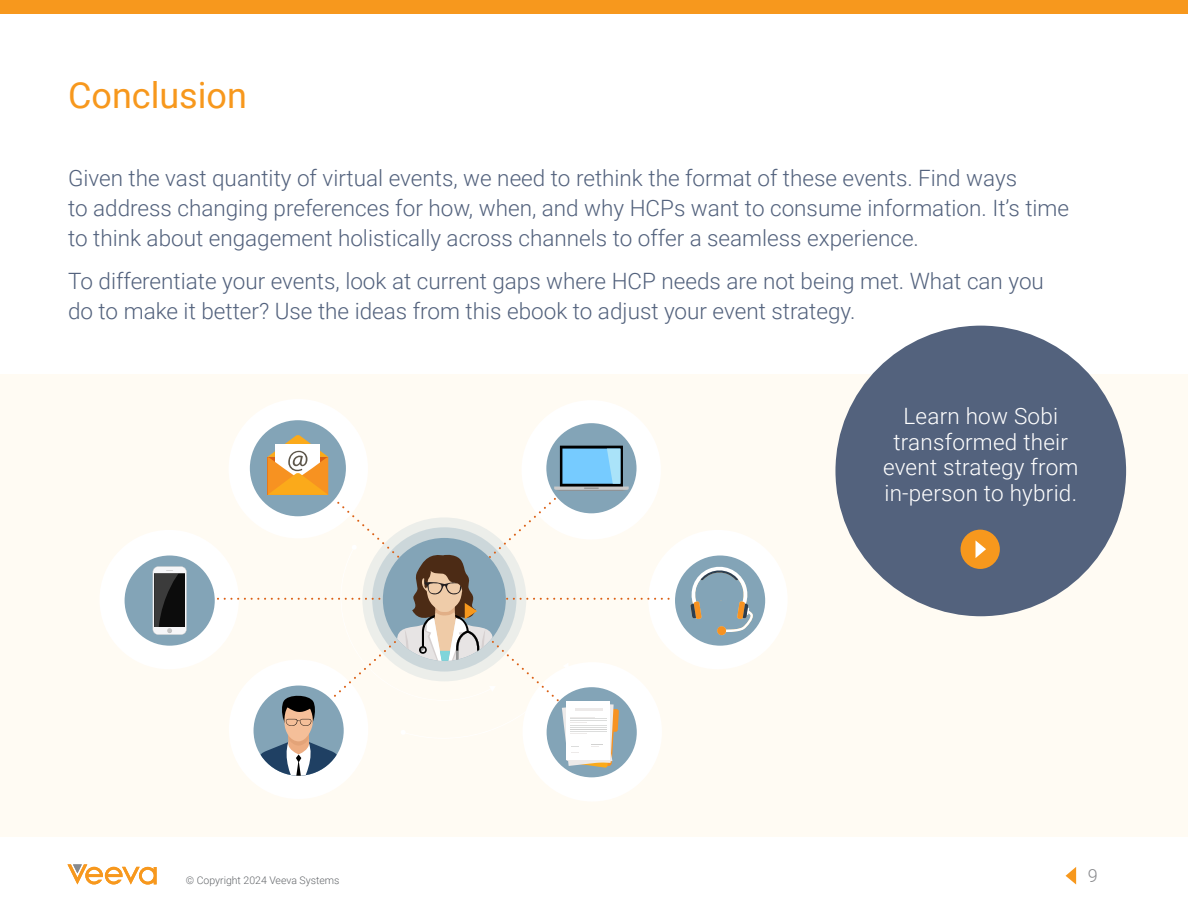
<style>
.page{position:relative;width:1188px;height:918px;background:#fff}
.page>*{position:absolute;margin:0;border:0;box-sizing:border-box;transform-origin:0 0}
.t1{font:36px "Roboto";color:#f7981d}
.t2{font:300 22.5px/30px "Roboto";color:#53627d}
.t3{font:300 22.5px/25.5px "Roboto";letter-spacing:.01em;color:#fff;text-align:center}
.t4{font:300 18px "Roboto";color:#898a8d}
.t5{font:300 10.5px "Roboto";color:#63666a}
</style>
<div class="page">
<svg style="left:1066px;top:867px;width:10px;height:18px"></svg>
<div style="left:0;top:0;width:1188px;height:14px;background:#f7981d"></div>
<svg style="left:68px;top:864px;width:89px;height:21px"></svg>
<div style="left:0;top:374px;width:1188px;height:463px;background:#fffbf3"></div>
<div style="left:100px;top:530px;width:139px;height:139px;background:#fff;border-radius:50%"></div>
<div style="left:229px;top:660px;width:139px;height:139px;background:#fff;border-radius:50%"></div>
<div style="left:523px;top:662px;width:139px;height:140px;background:#fff;border-radius:50%"></div>
<div style="left:648px;top:530px;width:140px;height:139px;background:#fff;border-radius:50%"></div>
<div style="left:522px;top:400px;width:139px;height:140px;background:#fff;border-radius:50%"></div>
<div style="left:229px;top:399px;width:139px;height:139px;background:#fff;border-radius:50%"></div>
<svg style="left:295px;top:475px;width:298px;height:69px"></svg>
<div style="left:125px;top:556px;width:90px;height:90px;background:#83a4b7;border-radius:50%"></div>
<svg style="left:153px;top:566px;width:34px;height:69px;background:#575859"></svg>
<div style="left:675px;top:556px;width:90px;height:90px;background:#83a4b7;border-radius:50%"></div>
<svg style="left:688px;top:563px;width:66px;height:73px"></svg>
<div style="left:250px;top:420px;width:96px;height:96px;background:#83a4b7;border-radius:50%"></div>
<svg style="left:268px;top:435px;width:60px;height:60px;background:#e2b677"></svg>
<div style="left:546px;top:423px;width:91px;height:90px;background:#83a4b7;border-radius:50%"></div>
<svg style="left:560px;top:446px;width:63px;height:43px"></svg>
<svg style="left:554px;top:449px;width:75px;height:42px;background:#77b0d1"></svg>
<svg style="left:218px;top:544px;width:461px;height:232px"></svg>
<div style="left:835px;top:326px;width:291px;height:290px;background:#53627d;border-radius:50%"></div>
<div style="left:960px;top:529px;width:41px;height:41px;background:#f7981d;border-radius:50%"></div>
<div style="left:959px;top:528px;width:42px;height:42px;border:2px solid #53627d;border-radius:50%"></div>
<svg style="left:976px;top:541px;width:10px;height:17px"></svg>
<h1 class="t1" style="left:68px;top:70px;width:180px">Conclusion</h1>
<p class="t2" style="left:68px;top:162px;width:1003px">Given the vast quantity of virtual events, we need to rethink the format of these events. Find ways<br>to address changing preferences for how, when, and why HCPs want to consume information. It’s time to think about engagement holistically across channels to offer a seamless experience.</p>
<p class="t2" style="left:68px;top:265px;width:977px">To differentiate your events, look at current gaps where HCP needs are not being met. What can you do to make it better? Use the ideas from this ebook to adjust your event strategy.</p>
<p class="t3" style="left:883px;top:403px;width:197px">Learn how Sobi transformed their event strategy from in-person to hybrid.</p>
<p class="t5" style="left:186px;top:873px;width:155px">© Copyright 2024 Veeva Systems</p>
<p class="t4" style="left:1088px;top:863px;width:11px">9</p>
</div>
